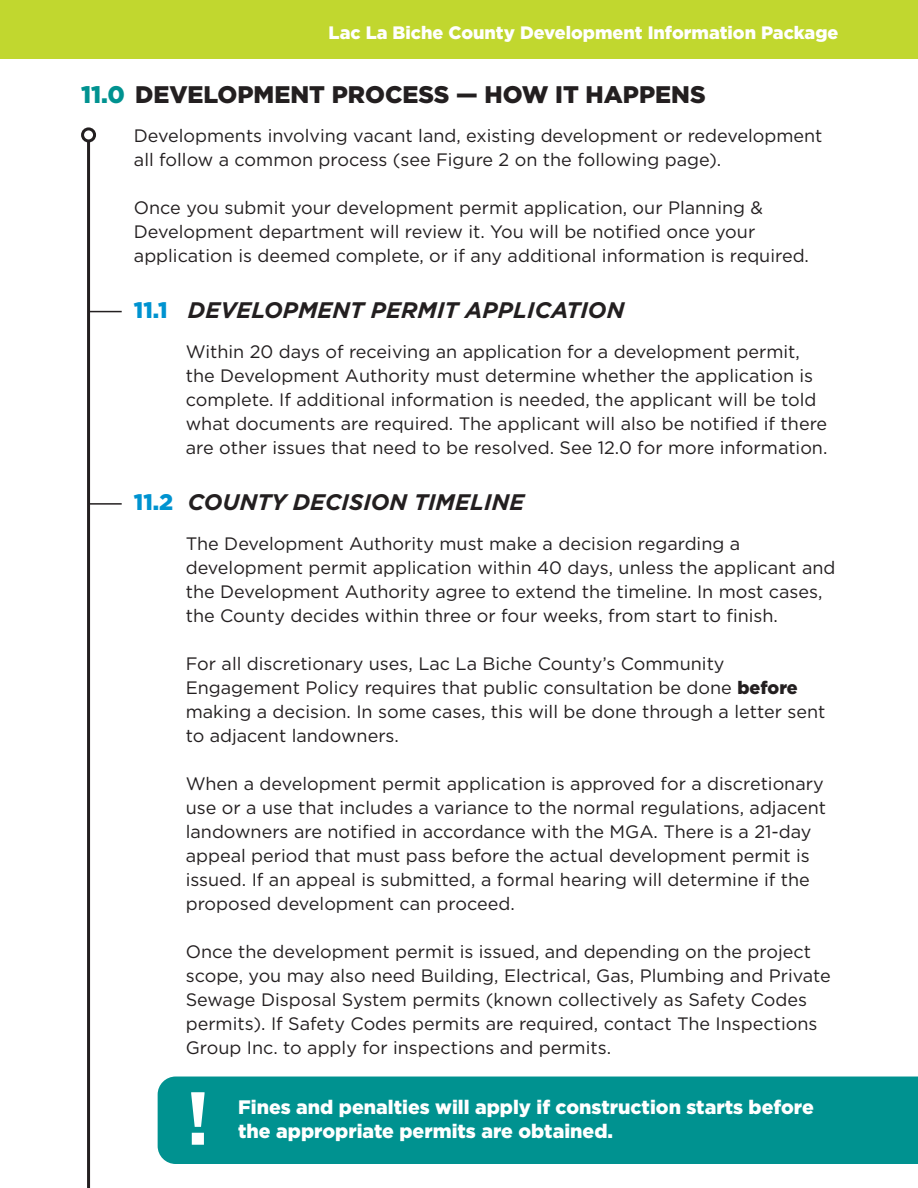
<style>
.page{position:relative;width:918px;height:1188px;background:#fff}
.page>*{position:absolute;margin:0;border:0;box-sizing:border-box;transform-origin:0 0}
.t1{font:700 75px "Gotham";color:#fff}
.t2{font:900 24px "Gotham";color:#231f20}
.t3{font:italic 700 22.5px "Gotham";color:#231f20}
.t4{font:900 19.5px "Gotham";color:#fff}
.t5{font:18px/24px "Gotham";color:#231f20}
.t6{font:900 18px "Gotham";color:#fff}
.s1{color:#009290}
.s2{font-weight:900;font-style:normal;color:#0093d0}
.s3{font-weight:900}
</style>
<div class="page">
<hr style="left:87px;top:141px;width:3px;height:1047px;background:#231f20">
<div style="left:81px;top:127px;width:15px;height:15px;border:3px solid #231f20;border-radius:50%"></div>
<hr style="left:89px;top:311px;width:33px;height:1px;background:#231f20">
<hr style="left:89px;top:503px;width:33px;height:2px;background:#231f20">
<div style="left:158px;top:1077px;width:760px;height:87px;background:#009290"></div>
<div style="left:0;top:0;width:918px;height:59px;background:#c1d72f"></div>
<p class="t6" style="left:329px;top:22px;width:511px">Lac La Biche County Development Information Package</p>
<p class="t2" style="left:81px;top:81px;width:626px"><span class="s1">11.0</span> DEVELOPMENT PROCESS — HOW IT HAPPENS</p>
<p class="t5" style="left:134px;top:123px;width:690px">Developments involving vacant land, existing development or redevelopment all follow a common process (see Figure 2 on the following page).</p>
<p class="t5" style="left:134px;top:195px;width:677px">Once you submit your development permit application, our Planning &amp;<br>Development department will review it. You will be notified once your application is deemed complete, or if any additional information is required.</p>
<p class="t3" style="left:134px;top:295px;width:492px"><span class="s2">11.1</span> DEVELOPMENT PERMIT APPLICATION</p>
<p class="t5" style="left:186px;top:339px;width:643px">Within 20 days of receiving an application for a development permit, the Development Authority must determine whether the application is complete. If additional information is needed, the applicant will be told what documents are required. The applicant will also be notified if there are other issues that need to be resolved. See 12.0 for more information.</p>
<p class="t3" style="left:134px;top:487px;width:392px"><span class="s2">11.2</span> COUNTY DECISION TIMELINE</p>
<p class="t5" style="left:186px;top:531px;width:651px">The Development Authority must make a decision regarding a development permit application within 40 days, unless the applicant and the Development Authority agree to extend the timeline. In most cases, the County decides within three or four weeks, from start to finish.</p>
<p class="t5" style="left:186px;top:651px;width:641px">For all discretionary uses, Lac La Biche County’s Community Engagement Policy requires that public consultation be done <span class="s3">before </span>making a decision. In some cases, this will be done through a letter sent to adjacent landowners.</p>
<p class="t5" style="left:186px;top:771px;width:642px">When a development permit application is approved for a discretionary use or a use that includes a variance to the normal regulations, adjacent landowners are notified in accordance with the MGA. There is a 21-day appeal period that must pass before the actual development permit is issued. If an appeal is submitted, a formal hearing will determine if the proposed development can proceed.</p>
<p class="t5" style="left:186px;top:939px;width:647px">Once the development permit is issued, and depending on the project scope, you may also need Building, Electrical, Gas, Plumbing and Private Sewage Disposal System permits (known collectively as Safety Codes permits). If Safety Codes permits are required, contact The Inspections Group Inc. to apply for inspections and permits.</p>
<p class="t1" style="left:186px;top:1075px;width:26px">!</p>
<p class="t4" style="left:238px;top:1096px;width:577px">Fines and penalties will apply if construction starts before</p>
<p class="t4" style="left:238px;top:1120px;width:376px">the appropriate permits are obtained.</p>
</div>
